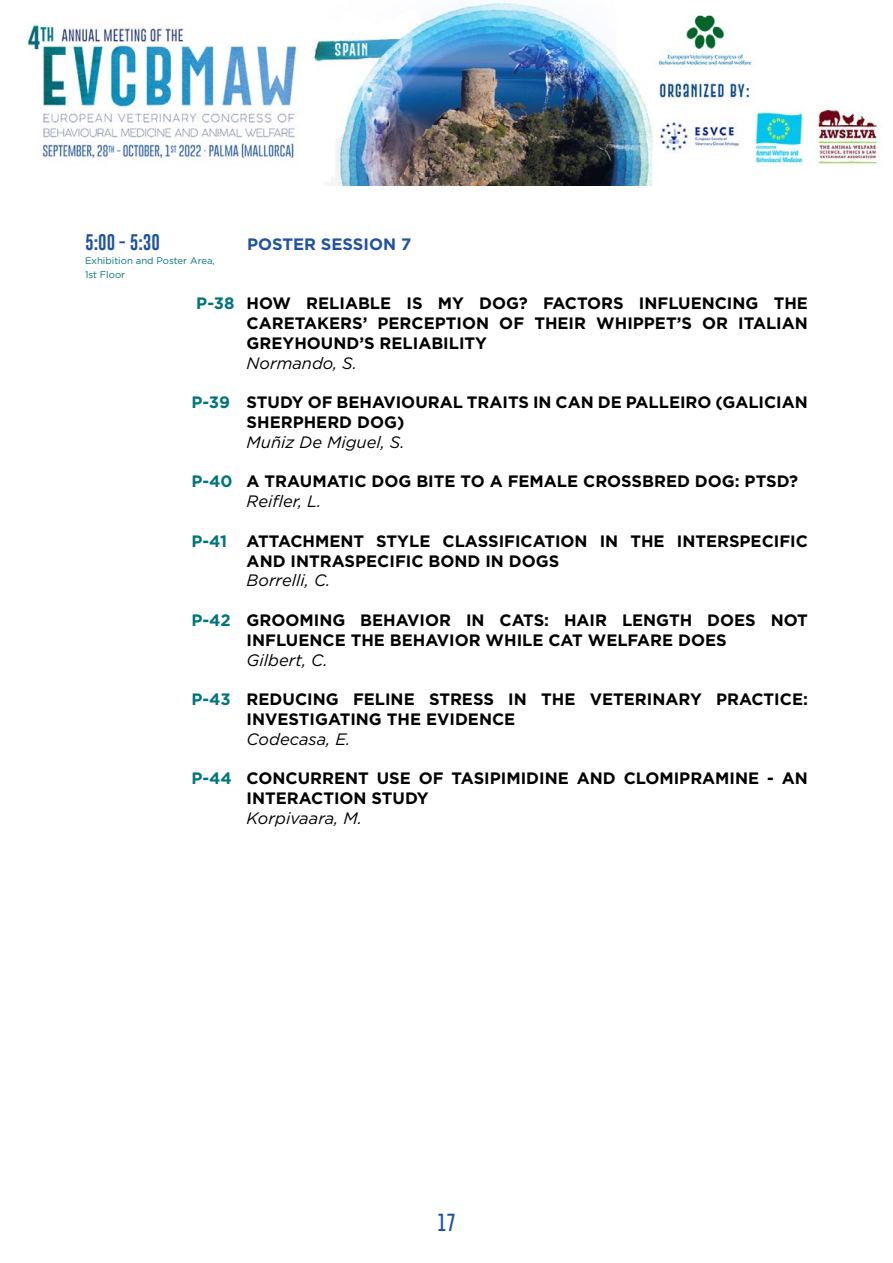
<style>
.page{position:relative;width:893px;height:1263px;background:#fff}
.page>*{position:absolute;margin:0;border:0;box-sizing:border-box;transform-origin:0 0}
.t1{font:100 18px "Gobold";color:#20549e}
.t2{font:700 16.5px/19.8px "Gotham";color:#000}
.t3{font:italic 16.5px "Gotham";color:#000}
.t4{font:700 16.5px "Gotham";color:#20549e}
.t5{font:16.5px "Gobold Extra 2";color:#20549e}
.t6{font:9.6px/13.8px "Gotham";color:#00757c}
.s1{color:#00757c}
.s2{font-weight:400;font-style:italic}
</style>
<div class="page">
<img style="left:26px;top:2px;width:853px;height:183px">
<p class="t5" style="left:85px;top:231px;width:76px">5:00 - 5:30</p>
<p class="t4" style="left:247px;top:233px;width:166px">POSTER SESSION 7</p>
<p class="t6" style="left:85px;top:253px;width:131px">Exhibition and Poster Area,<br>1st Floor</p>
<p class="t2" style="left:247px;top:293px;width:563px;text-align:justify;text-indent:-50px"><span class="s1">P-38</span> HOW RELIABLE IS MY DOG? FACTORS INFLUENCING THE CARETAKERS’ PERCEPTION OF THEIR WHIPPET’S OR ITALIAN GREYHOUND’S RELIABILITY</p>
<p class="t3" style="left:247px;top:352px;width:112px">Normando, S.</p>
<p class="t2" style="left:247px;top:392px;width:563px;text-indent:-55px"><span class="s1">P-39</span> STUDY OF BEHAVIOURAL TRAITS IN CAN DE PALLEIRO (GALICIAN<br>SHERPHERD DOG)</p>
<p class="t3" style="left:247px;top:431px;width:159px">Muñiz De Miguel, S.</p>
<p class="t2" style="left:247px;top:471px;width:553px;text-indent:-55px"><span class="s1">P-40</span> A TRAUMATIC DOG BITE TO A FEMALE CROSSBRED DOG: PTSD?<br><span class="s2">Reifler, L.</span></p>
<p class="t2" style="left:247px;top:531px;width:563px;text-indent:-55px"><span class="s1">P-41</span> ATTACHMENT STYLE CLASSIFICATION IN THE INTERSPECIFIC<br>AND INTRASPECIFIC BOND IN DOGS</p>
<p class="t3" style="left:247px;top:570px;width:85px">Borrelli, C.</p>
<p class="t2" style="left:247px;top:610px;width:563px;text-indent:-55px"><span class="s1">P-42</span> GROOMING BEHAVIOR IN CATS: HAIR LENGTH DOES NOT<br>INFLUENCE THE BEHAVIOR WHILE CAT WELFARE DOES</p>
<p class="t3" style="left:247px;top:649px;width:82px">Gilbert, C.</p>
<p class="t2" style="left:247px;top:689px;width:563px;text-indent:-55px"><span class="s1">P-43</span> REDUCING FELINE STRESS IN THE VETERINARY PRACTICE:<br>INVESTIGATING THE EVIDENCE</p>
<p class="t3" style="left:247px;top:728px;width:105px">Codecasa, E.</p>
<p class="t2" style="left:247px;top:768px;width:563px;text-indent:-55px"><span class="s1">P-44</span> CONCURRENT USE OF TASIPIMIDINE AND CLOMIPRAMINE - AN<br>INTERACTION STUDY</p>
<p class="t3" style="left:247px;top:807px;width:117px">Korpivaara, M.</p>
<p class="t1" style="left:437px;top:1211px;width:20px">17</p>
</div>
